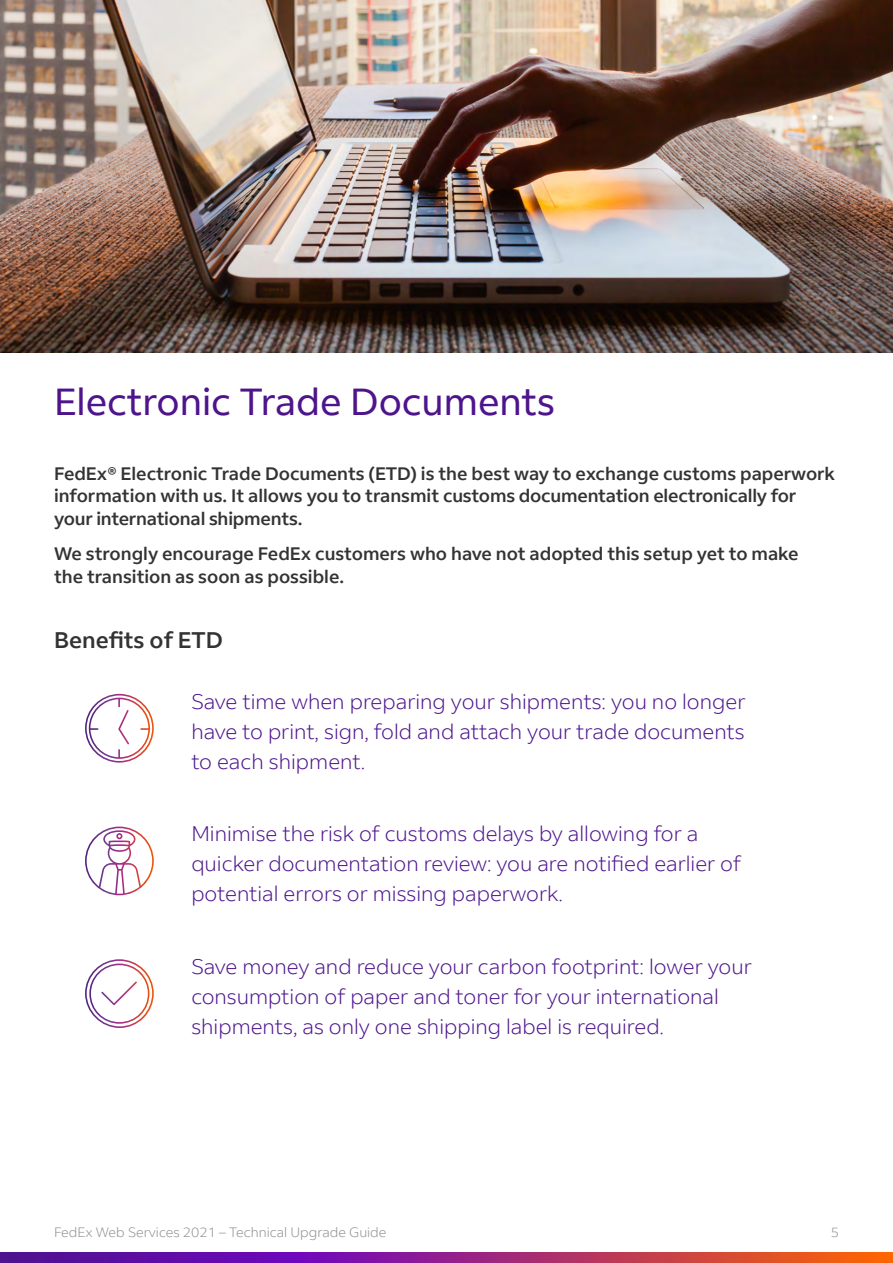
<style>
.page{position:relative;width:893px;height:1263px;background:#fff}
.page>*{position:absolute;margin:0;border:0;box-sizing:border-box;transform-origin:0 0}
.t1{font:37.5px "Fed Ex Sans";color:#4d148c}
.t2{font:500 22.5px "Fed Ex Sans";color:#333}
.t3{font:300 21px/30px "Fed Ex Sans";color:#4d148c}
.t4{font:500 18px/22.5px "Fed Ex Sans";color:#333}
.t5{font:300 13.5px "Fed Ex Sans";color:#8e8e8e}
</style>
<div class="page">
<img style="left:0;top:1252px;width:893px;height:11px">
<img style="left:0;top:0;width:893px;height:353px">
<svg style="left:85px;top:694px;width:69px;height:69px"></svg>
<svg style="left:85px;top:959px;width:69px;height:69px"></svg>
<svg style="left:85px;top:826px;width:69px;height:69px"></svg>
<h1 class="t1" style="left:54px;top:380px;width:503px">Electronic Trade Documents</h1>
<p class="t4" style="left:54px;top:462px;width:783px">FedEx® Electronic Trade Documents (ETD) is the best way to exchange customs paperwork information with us. It allows you to transmit customs documentation electronically for your international shipments.</p>
<p class="t4" style="left:54px;top:543px;width:746px">We strongly encourage FedEx customers who have not adopted this setup yet to make the transition as soon as possible.</p>
<p class="t2" style="left:54px;top:627px;width:170px">Benefits of ETD</p>
<p class="t3" style="left:191px;top:686px;width:556px;text-align:justify">Save time when preparing your shipments: you no longer have to print, sign, fold and attach your trade documents to each shipment.</p>
<p class="t3" style="left:191px;top:819px;width:551px">Minimise the risk of customs delays by allowing for a quicker documentation review: you are notified earlier of potential errors or missing paperwork.</p>
<p class="t3" style="left:191px;top:951px;width:562px">Save money and reduce your carbon footprint: lower your consumption of paper and toner for your international shipments, as only one shipping label is required.</p>
<p class="t5" style="left:54px;top:1224px;width:334px">FedEx Web Services 2021 – Technical Upgrade Guide</p>
<p class="t5" style="left:831px;top:1224px;width:10px">5</p>
</div>
